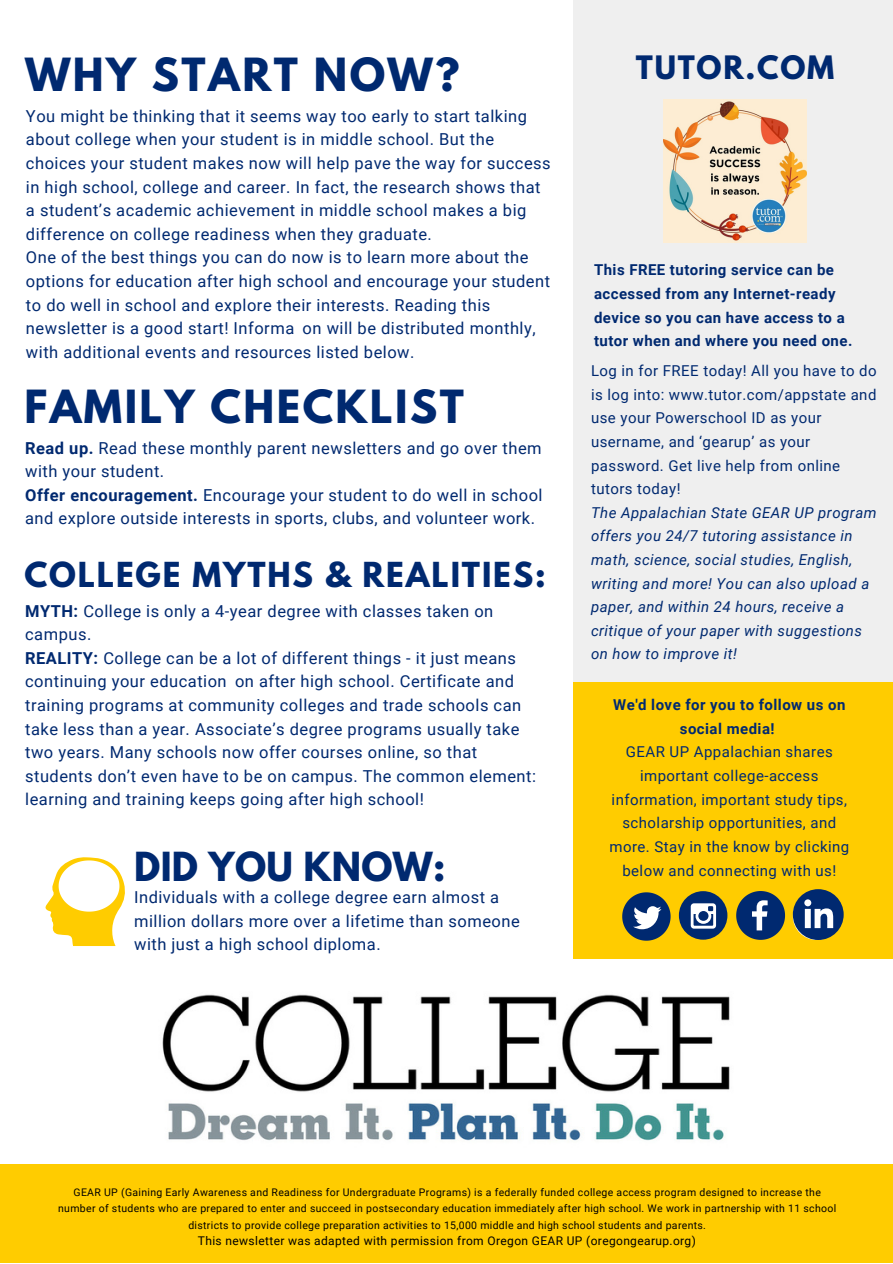
<style>
.page{position:relative;width:893px;height:1264px;background:#fff}
.page>*{position:absolute;margin:0;border:0;box-sizing:border-box;transform-origin:0 0}
.t1{font:700 40.5px "League Spartan";letter-spacing:.06em;color:#002970}
.t2{font:700 35.55px "League Spartan";letter-spacing:.01em;color:#002970}
.t3{font:700 30.6px "League Spartan";letter-spacing:.06em;color:#002970}
.t4{font:700 28.65px "League Spartan";letter-spacing:.06em;color:#002970}
.t5{font:16.5px/23.5px "Roboto";letter-spacing:.03em;color:#002970}
.t6{font:15px/23.5px "Roboto";letter-spacing:.03em;color:#002970}
.t7{font:italic 15px/23.5px "Roboto";letter-spacing:.03em;color:#002970}
.t8{font:700 15px/23.5px "Roboto";letter-spacing:.03em;color:#002970;text-align:center}
.t9{font:12px "Roboto";letter-spacing:.03em;color:#000}
.t10{font:10.5px/16.6px "Roboto";letter-spacing:.03em;color:#000;text-align:center}
.s1{font-weight:700}
</style>
<div class="page">
<div style="left:573px;top:0;width:319px;height:955px;background:#efefef"></div>
<div style="left:573px;top:682px;width:319px;height:276px;background:#fc0"></div>
<svg style="left:736px;top:891px;width:49px;height:48px"></svg>
<div style="left:678px;top:891px;width:49px;height:48px;background:#002970;border-radius:50%"></div>
<svg style="left:690px;top:903px;width:26px;height:25px"></svg>
<img style="left:663px;top:100px;width:143px;height:143px">
<svg style="left:622px;top:892px;width:48px;height:48px"></svg>
<svg style="left:792px;top:889px;width:51px;height:51px"></svg>
<img style="left:162px;top:994px;width:568px;height:147px">
<div style="left:0;top:1163px;width:892px;height:99px;background:#fc0"></div>
<svg style="left:45px;top:857px;width:80px;height:89px"></svg>
<h1 class="t1" style="left:25px;top:55px;width:436px">WHY START NOW?</h1>
<p class="t5" style="left:26px;top:104px;width:526px">You might be thinking that it seems way too early to start talking about college when your student is in middle school. But the choices your student makes now will help pave the way for success in high school, college and career. In fact, the research shows that a student’s academic achievement in middle school makes a big difference on college readiness when they graduate.<br>One of the best things you can do now is to learn more about the options for education after high school and encourage your student to do well in school and explore their interests. Reading this newsletter is a good start! Informa on will be distributed monthly, with additional events and resources listed below.</p>
<h1 class="t1" style="left:24px;top:386px;width:441px">FAMILY CHECKLIST</h1>
<p class="t5" style="left:25px;top:436px;width:519px"><span class="s1">Read up.</span> Read these monthly parent newsletters and go over them with your student.<br><span class="s1">Offer encouragement.</span> Encourage your student to do well in school and explore outside interests in sports, clubs, and volunteer work.</p>
<h3 class="t3" style="left:24px;top:560px;width:523px">COLLEGE MYTHS &amp; REALITIES:</h3>
<p class="t5" style="left:25px;top:599px;width:512px"><span class="s1">MYTH:</span> College is only a 4‐year degree with classes taken on campus.<br><span class="s1">REALITY:</span> College can be a lot of different things ‐ it just means continuing your education on after high school. Certificate and training programs at community colleges and trade schools can take less than a year. Associate’s degree programs usually take two years. Many schools now offer courses online, so that students don’t even have to be on campus. The common element: learning and training keeps going after high school!</p>
<h2 class="t2" style="left:134px;top:849px;width:313px">DID YOU KNOW:</h2>
<p class="t5" style="left:134px;top:885px;width:387px">Individuals with a college degree earn almost a million dollars more over a lifetime than someone with just a high school diploma.</p>
<h3 class="t4" style="left:636px;top:53px;width:200px">TUTOR.COM</h3>
<p class="t8" style="left:594px;top:258px;width:260px;text-align:left">This FREE tutoring service can be accessed from any Internet-ready device so you can have access to a tutor when and where you need one.</p>
<p class="t6" style="left:591px;top:359px;width:287px">Log in for FREE today! All you have to do is log into: www.tutor.com/appstate and use your Powerschool ID as your username, and ‘gearup’ as your password. Get live help from online tutors today!</p>
<p class="t7" style="left:591px;top:501px;width:287px">The Appalachian State GEAR UP program offers you 24/7 tutoring assistance in math, science, social studies, English, writing and more! You can also upload a paper, and within 24 hours, receive a critique of your paper with suggestions on how to improve it!</p>
<p class="t8" style="left:613px;top:693px;width:234px">We'd love for you to follow us on social media!</p>
<p class="t6" style="left:609px;top:740px;width:241px;text-align:center">GEAR UP Appalachian shares important college-access information, important study tips, scholarship opportunities, and more. Stay in the know by clicking below and connecting with us!</p>
<p class="t10" style="left:58px;top:1183px;width:779px">GEAR UP (Gaining Early Awareness and Readiness for Undergraduate Programs) is a federally funded college access program designed to increase the number of students who are prepared to enter and succeed in postsecondary education immediately after high school. We work in partnership with 11 school districts to provide college preparation activities to 15,000 middle and high school students and parents.</p>
<p class="t9" style="left:198px;top:1233px;width:499px">This newsletter was adapted with permission from Oregon GEAR UP (oregongearup.org)</p>
</div>
